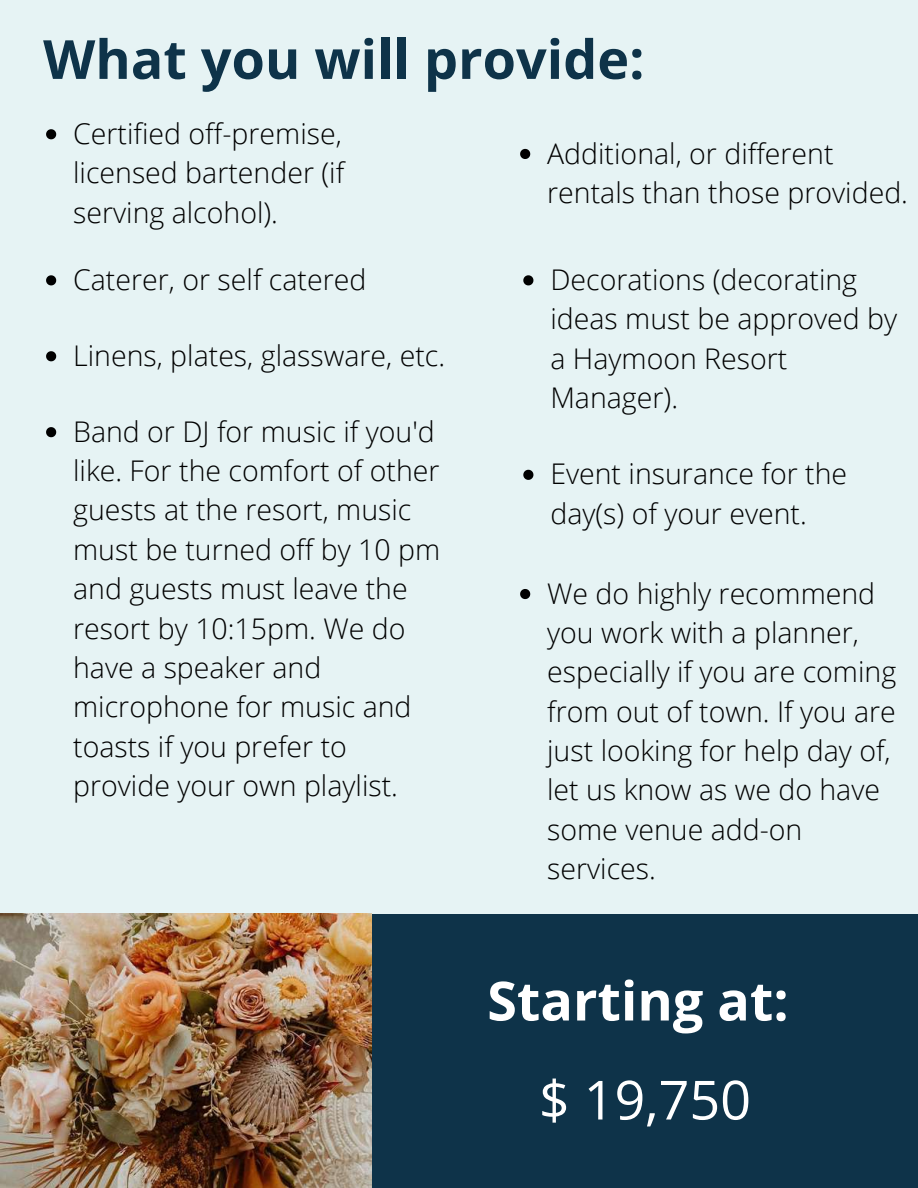
<style>
.page{position:relative;width:918px;height:1188px;background:#e6f3f4}
.page>*{position:absolute;margin:0;border:0;box-sizing:border-box;transform-origin:0 0}
.t1{font:700 54px "Open Sans";color:#0e3349}
.t2{font:700 54px "Open Sans";color:#fff}
.t3{font:54px "Open Sans";color:#fff}
.t4{font:300 28.5px/39.3px "Open Sans";color:#000}
</style>
<div class="page">
<img style="left:0;top:914px;width:371px;height:274px">
<div style="left:372px;top:914px;width:546px;height:274px;background:#0e3349"></div>
<svg style="left:46px;top:129px;width:10px;height:10px"></svg>
<svg style="left:46px;top:275px;width:10px;height:10px"></svg>
<svg style="left:46px;top:351px;width:10px;height:10px"></svg>
<svg style="left:520px;top:149px;width:10px;height:10px"></svg>
<svg style="left:46px;top:427px;width:10px;height:10px"></svg>
<svg style="left:523px;top:275px;width:10px;height:10px"></svg>
<svg style="left:523px;top:470px;width:10px;height:10px"></svg>
<svg style="left:520px;top:589px;width:10px;height:10px"></svg>
<h1 class="t1" style="left:43px;top:21px;width:603px">What you will provide:</h1>
<p class="t4" style="left:73px;top:113px;width:273px;text-align:justify">Certified off-premise, licensed bartender (if serving alcohol).</p>
<p class="t4" style="left:73px;top:259px;width:295px">Caterer, or self catered</p>
<p class="t4" style="left:73px;top:335px;width:374px">Linens, plates, glassware, etc.</p>
<p class="t4" style="left:73px;top:411px;width:369px">Band or DJ for music if you'd like. For the comfort of other guests at the resort, music must be turned off by 10 pm and guests must leave the resort by 10:15pm. We do have a speaker and microphone for music and toasts if you prefer to provide your own playlist.</p>
<p class="t4" style="left:547px;top:133px;width:362px">Additional, or different rentals than those provided.</p>
<p class="t4" style="left:550px;top:259px;width:348px">Decorations (decorating ideas must be approved by a Haymoon Resort<br>Manager).</p>
<p class="t4" style="left:550px;top:454px;width:298px">Event insurance for the day(s) of your event.</p>
<p class="t4" style="left:547px;top:573px;width:351px">We do highly recommend you work with a planner, especially if you are coming from out of town. If you are just looking for help day of, let us know as we do have some venue add-on services.</p>
<h1 class="t2" style="left:487px;top:963px;width:303px">Starting at:</h1>
<h1 class="t3" style="left:539px;top:1062px;width:214px">$ 19,750</h1>
</div>
